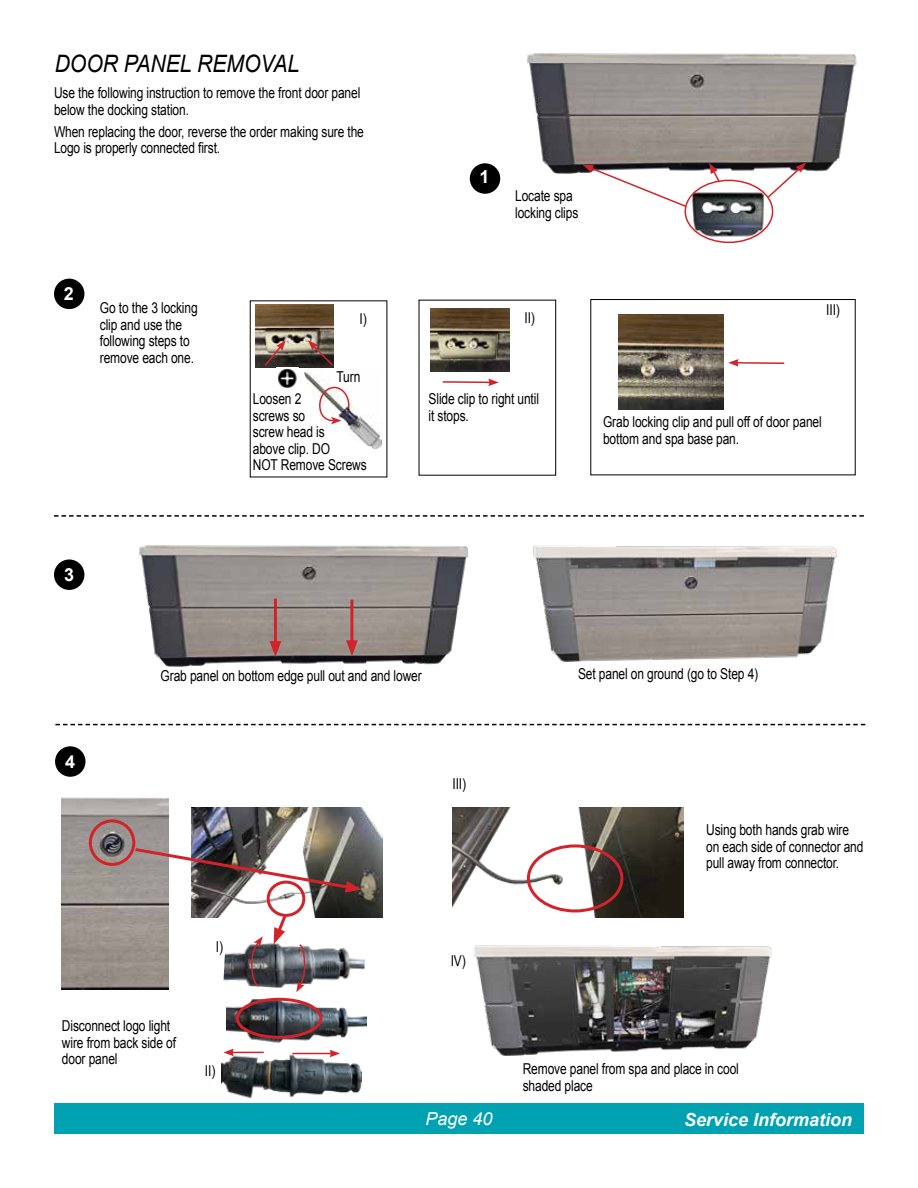
<style>
.page{position:relative;width:918px;height:1188px;background:#fff}
.page>*{position:absolute;margin:0;border:0;box-sizing:border-box;transform-origin:0 0}
.t1{font:italic 24px "Arial";color:#000;scale:.88 1}
.t2{font:italic 700 18px "Arial";color:#fff}
.t3{font:italic 18px "Arial";color:#fff}
.t4{font:700 18px "Arial";color:#fff}
.t5{font:15px/16.5px "Arial";letter-spacing:-.01em;color:#000;scale:.8 1}
</style>
<div class="page">
<div style="left:54px;top:1103px;width:810px;height:31px;background:#00a2b2"></div>
<img style="left:61px;top:797px;width:107px;height:192px">
<svg style="left:55px;top:724px;width:810px;height:1px"></svg>
<img style="left:192px;top:807px;width:191px;height:111px">
<img style="left:452px;top:807px;width:232px;height:111px">
<div style="left:267px;top:881px;width:38px;height:36px;border:3px solid #d2232a;border-radius:50%"></div>
<img style="left:474px;top:945px;width:299px;height:111px">
<img style="left:132px;top:846px;width:230px;height:47px">
<div style="left:89px;top:819px;width:46px;height:47px;border:3px solid #d2232a;border-radius:50%"></div>
<img style="left:223px;top:936px;width:142px;height:52px">
<svg style="left:274px;top:913px;width:15px;height:31px"></svg>
<svg style="left:250px;top:936px;width:13px;height:51px"></svg>
<div style="left:527px;top:844px;width:96px;height:68px;border:3px solid #d2232a;border-radius:50%"></div>
<img style="left:222px;top:1051px;width:140px;height:48px">
<img style="left:227px;top:999px;width:140px;height:44px">
<svg style="left:296px;top:944px;width:10px;height:48px"></svg>
<div style="left:236px;top:998px;width:86px;height:41px;border:3px solid #d2232a;border-radius:50%"></div>
<img style="left:527px;top:53px;width:330px;height:121px">
<img style="left:139px;top:545px;width:329px;height:122px">
<hr style="left:274px;top:599px;width:3px;height:48px;background:#d2232a">
<svg style="left:270px;top:641px;width:11px;height:16px"></svg>
<hr style="left:350px;top:600px;width:3px;height:46px;background:#d2232a">
<svg style="left:346px;top:640px;width:12px;height:16px"></svg>
<svg style="left:54px;top:515px;width:810px;height:2px"></svg>
<img style="left:533px;top:545px;width:304px;height:117px">
<div style="left:470px;top:163px;width:30px;height:31px;background:#000;border-radius:50%"></div>
<div style="left:54px;top:279px;width:30px;height:30px;background:#000;border-radius:50%"></div>
<div style="left:55px;top:746px;width:31px;height:31px;background:#000;border-radius:50%"></div>
<div style="left:54px;top:559px;width:30px;height:31px;background:#000;border-radius:50%"></div>
<img style="left:304px;top:371px;width:78px;height:79px">
<img style="left:255px;top:304px;width:79px;height:63px">
<img style="left:277px;top:368px;width:20px;height:20px">
<svg style="left:308px;top:340px;width:26px;height:27px"></svg>
<img style="left:619px;top:314px;width:104px;height:96px">
<img style="left:431px;top:309px;width:78px;height:63px">
<div style="left:590px;top:299px;width:266px;height:176px;border:1px solid #000"></div>
<svg style="left:442px;top:379px;width:57px;height:7px"></svg>
<svg style="left:318px;top:386px;width:32px;height:38px"></svg>
<svg style="left:263px;top:340px;width:23px;height:27px"></svg>
<svg style="left:728px;top:359px;width:57px;height:8px"></svg>
<svg style="left:583px;top:165px;width:105px;height:43px"></svg>
<svg style="left:766px;top:163px;width:40px;height:36px"></svg>
<img style="left:692px;top:186px;width:75px;height:54px">
<div style="left:685px;top:180px;width:88px;height:63px;border:2px solid #d2232a;border-radius:50%"></div>
<svg style="left:709px;top:163px;width:12px;height:21px"></svg>
<h1 class="t1" style="left:55px;top:48px;width:279px">DOOR PANEL REMOVAL</h1>
<p class="t5" style="left:54px;top:85px;width:384px">Use the following instruction to remove the front door panel below the docking station.</p>
<p class="t5" style="left:54px;top:123px;width:389px">When replacing the door, reverse the order making sure the<br>Logo is properly connected first.</p>
<p class="t4" style="left:64px;top:282px;width:12px">2</p>
<p class="t5" style="left:100px;top:300px;width:124px">Go to the 3 locking clip and use the following steps to remove each one.</p>
<p class="t4" style="left:64px;top:562px;width:12px">3</p>
<p class="t5" style="left:360px;top:310px;width:11px">I)</p>
<p class="t5" style="left:337px;top:368px;width:31px">Turn</p>
<p class="t5" style="left:253px;top:391px;width:144px">Loosen 2<br>screws so<br>screw head is<br>above clip. DO<br>NOT Remove Screws</p>
<p class="t4" style="left:479px;top:165px;width:12px">1</p>
<p class="t5" style="left:515px;top:188px;width:81px">Locate spa locking clips</p>
<p class="t5" style="left:524px;top:310px;width:15px">II)</p>
<p class="t5" style="left:429px;top:391px;width:140px">Slide clip to right until it stops.</p>
<p class="t5" style="left:826px;top:302px;width:19px">III)</p>
<p class="t5" style="left:603px;top:414px;width:275px">Grab locking clip and pull off of door panel bottom and spa base pan.</p>
<p class="t4" style="left:65px;top:749px;width:12px">4</p>
<p class="t5" style="left:161px;top:668px;width:328px">Grab panel on bottom edge pull out and and lower</p>
<p class="t5" style="left:578px;top:666px;width:227px">Set panel on ground (go to Step 4)</p>
<p class="t5" style="left:216px;top:938px;width:11px">I)</p>
<p class="t5" style="left:452px;top:776px;width:19px">III)</p>
<p class="t5" style="left:451px;top:952px;width:20px">IV)</p>
<p class="t5" style="left:706px;top:822px;width:198px">Using both hands grab wire on each side of connector and pull away from connector.</p>
<p class="t5" style="left:62px;top:1018px;width:144px">Disconnect logo light wire from back side of door panel</p>
<p class="t5" style="left:205px;top:1062px;width:15px">II)</p>
<p class="t5" style="left:523px;top:1061px;width:272px">Remove panel from spa and place in cool shaded place</p>
<p class="t3" style="left:425px;top:1107px;width:69px">Page 40</p>
<p class="t2" style="left:684px;top:1108px;width:170px">Service Information</p>
</div>
